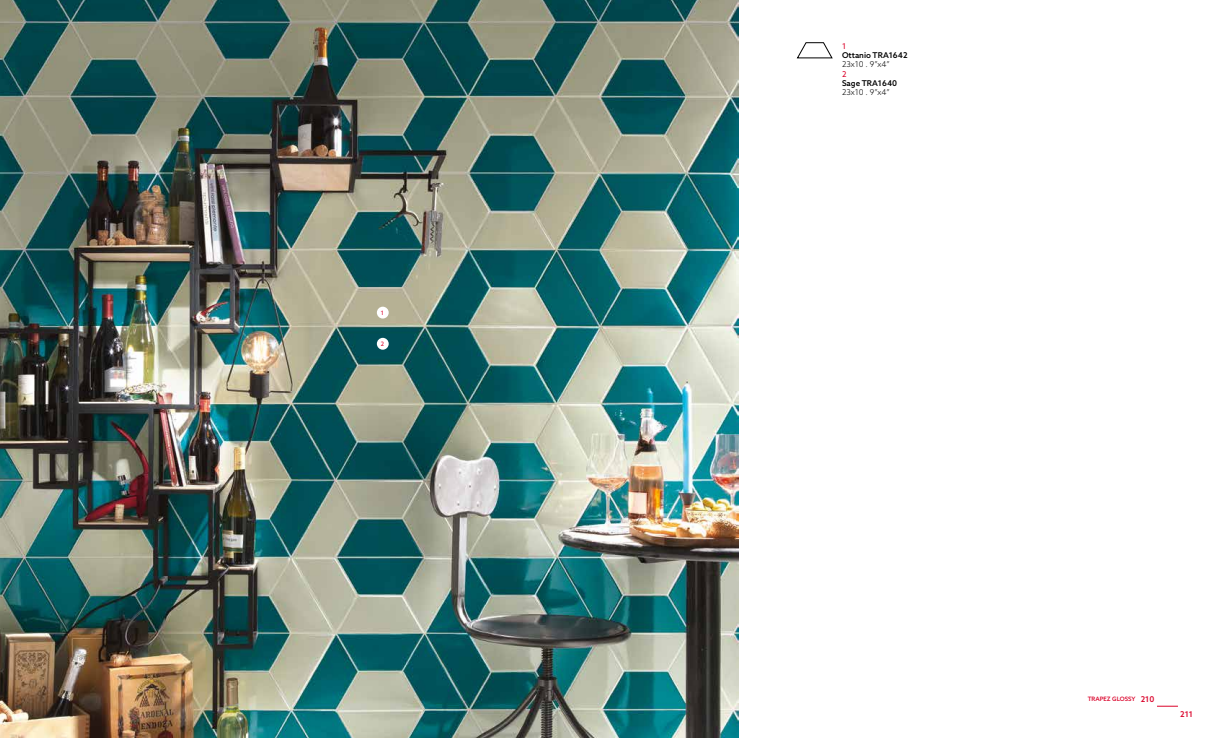
<style>
.page{position:relative;width:1219px;height:738px;background:#fff}
.page>*{position:absolute;margin:0;border:0;box-sizing:border-box;transform-origin:0 0}
.t1{font:500 8px "Azo Sans";color:#000}
.t2{font:300 8px "Azo Sans";color:#000}
.t3{font:500 8px "Azo Sans";color:#db052c}
.t4{font:8px "Azo Sans";color:#db052c}
.t5{font:500 6px "Azo Sans";color:#db052c}
.t6{font:6px "Azo Sans";color:#db052c}
.s1{font-size:8px}
</style>
<div class="page">
<svg style="left:1157px;top:705px;width:21px;height:1px"></svg>
<img style="left:0;top:0;width:739px;height:737px">
<div style="left:377px;top:306px;width:12px;height:12px;background:#fff;border-radius:50%"></div>
<div style="left:377px;top:337px;width:12px;height:12px;background:#fff;border-radius:50%"></div>
<svg style="left:797px;top:42px;width:35px;height:16px"></svg>
<p class="t6" style="left:381px;top:309px;width:5px">1</p>
<p class="t6" style="left:381px;top:340px;width:5px">2</p>
<p class="t4" style="left:842px;top:41px;width:6px">1</p>
<p class="t1" style="left:842px;top:50px;width:67px">Ottanio TRA1642</p>
<p class="t2" style="left:842px;top:59px;width:49px">23x10 . 9”x4”</p>
<p class="t4" style="left:842px;top:68px;width:6px">2</p>
<p class="t1" style="left:842px;top:77px;width:57px">Sage TRA1640</p>
<p class="t2" style="left:842px;top:86px;width:49px">23x10 . 9”x4”</p>
<p class="t5" style="left:1088px;top:694px;width:68px">TRAPEZ GLOSSY <span class="s1">210</span></p>
<p class="t3" style="left:1180px;top:708px;width:14px">211</p>
</div>
